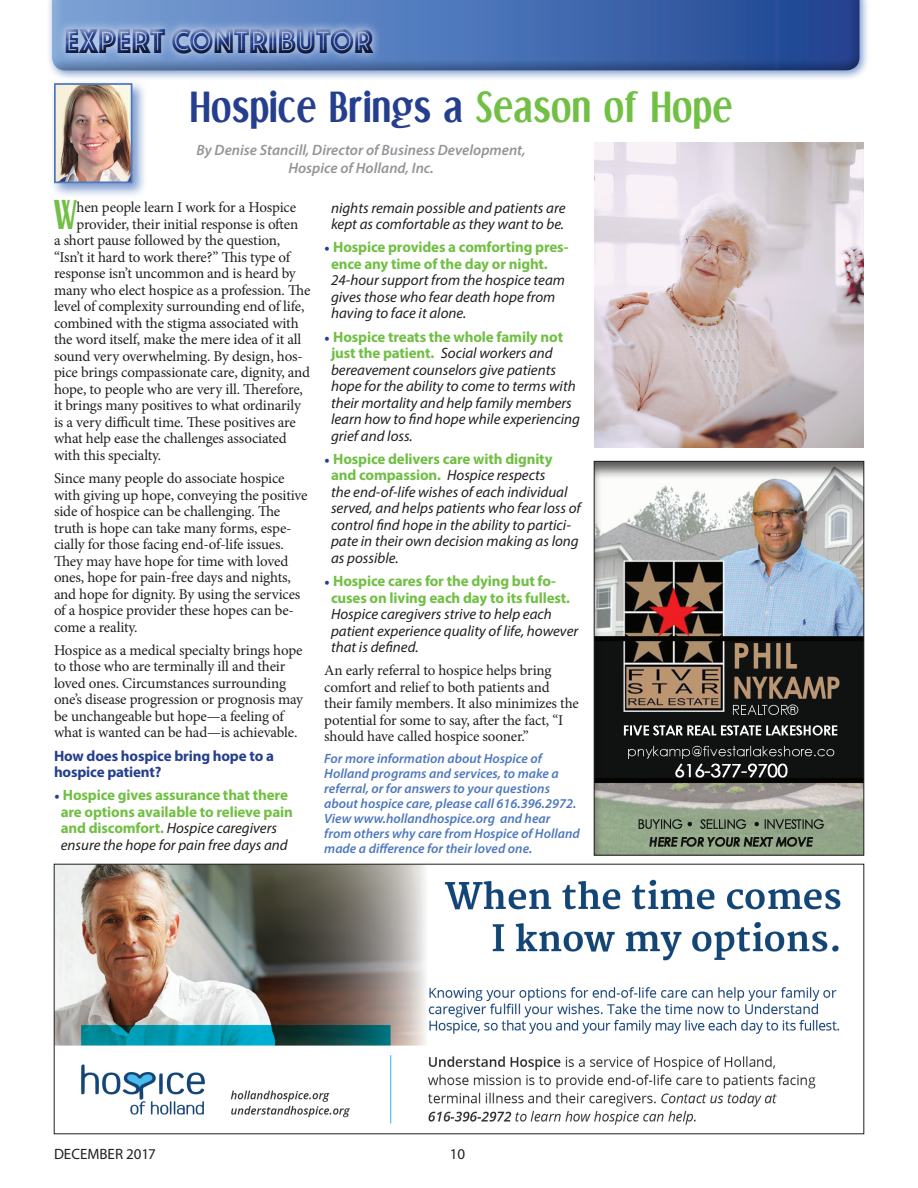
<style>
.page{position:relative;width:918px;height:1188px;background:#fff}
.page>*{position:absolute;margin:0;border:0;box-sizing:border-box;transform-origin:0 0}
.t1{font:700 36px "Dream Orphans";letter-spacing:.02em;color:#253f8e}
.t2{font:36px "Phosphate Inline";color:#253f8e;scale:.9 1}
.t3{font:700 34.5px "Dream Orphans";color:#71bf44}
.t4{font:15px/16.5px "Minion Pro";letter-spacing:-.01em;color:#231f20}
.t5{font:italic 15px/16.5px "Myriad Pro";color:#231f20}
.t6{font:700 15px/16.5px "Myriad Pro";letter-spacing:-.01em;color:#71bf44}
.t7{font:italic 600 15px/18px "Myriad Pro";color:#939598;text-align:center}
.t8{font:700 15px/16.5px "Myriad Pro";letter-spacing:-.01em;color:#253f8e}
.t9{font:15px "Myriad Pro";color:#231f20}
.t10{font:italic 600 13.5px/15px "Myriad Pro";color:#4f78bd}
.s1{color:#71bf44}
.s2{font-family:"Minion Pro";font-weight:400;color:#253f8e}
.s3{font-weight:400;font-style:italic;color:#231f20}
.s4{font-family:"Minion Pro";font-style:normal;color:#253f8e}
.s5{font-weight:700;font-style:normal;color:#71bf44}
</style>
<div class="page">
<img style="left:56px;top:866px;width:785px;height:259px">
<div style="left:594px;top:461px;width:270px;height:394px;background:#231f20;opacity:.75"></div>
<div style="left:594px;top:461px;width:270px;height:394px;border:1px solid #231f20"></div>
<div style="left:46px;top:0;width:824px;height:81px;background:#4f78bd;opacity:.76"></div>
<div style="left:50px;top:0;width:810px;height:71px;background:#231f20;opacity:.75"></div>
<div style="left:55px;top:17px;width:325px;height:43px;background:#fff;opacity:.75"></div>
<div style="left:57px;top:26px;width:327px;height:38px;background:#231f20;opacity:.75"></div>
<div style="left:50px;top:79px;width:98px;height:119px;background:#4f78bd;opacity:.75"></div>
<img style="left:57px;top:86px;width:72px;height:94px">
<div style="left:54px;top:83px;width:78px;height:100px;border:2px solid #4f78bd"></div>
<img style="left:594px;top:143px;width:270px;height:305px">
<h1 class="t2" style="left:64px;top:15px;width:344px">EXPERT CONTRIBUTOR</h1>
<h1 class="t1" style="left:190px;top:86px;width:544px">Hospice Brings a <span class="s1">Season of Hope</span></h1>
<p class="t7" style="left:196px;top:141px;width:331px">By Denise Stancill, Director of Business Development,<br>Hospice of Holland, Inc.</p>
<h2 class="t3" style="left:54px;top:194px;width:24px">W</h2>
<p class="t4" style="left:77px;top:199px;width:221px">hen people learn I work for a Hospice</p>
<p class="t4" style="left:77px;top:216px;width:223px">provider, their initial response is often</p>
<p class="t4" style="left:54px;top:232px;width:228px">a short pause followed by the question,</p>
<p class="t4" style="left:54px;top:249px;width:238px">“Isn’t it hard to work there?” This type of</p>
<p class="t4" style="left:54px;top:265px;width:243px">response isn’t uncommon and is heard by</p>
<p class="t4" style="left:54px;top:282px;width:258px">many who elect hospice as a profession. The</p>
<p class="t4" style="left:54px;top:298px;width:252px">level of complexity surrounding end of life,</p>
<p class="t4" style="left:54px;top:315px;width:246px">combined with the stigma associated with</p>
<p class="t4" style="left:54px;top:331px;width:249px">the word itself, make the mere idea of it all</p>
<p class="t4" style="left:54px;top:348px;width:250px">sound very overwhelming. By design, hos-</p>
<p class="t4" style="left:54px;top:364px;width:258px">pice brings compassionate care, dignity, and</p>
<p class="t4" style="left:54px;top:381px;width:250px">hope, to people who are very ill. Therefore,</p>
<p class="t4" style="left:54px;top:397px;width:249px">it brings many positives to what ordinarily</p>
<p class="t4" style="left:54px;top:414px;width:243px">is a very difficult time. These positives are</p>
<p class="t4" style="left:54px;top:430px;width:234px">what help ease the challenges associated</p>
<p class="t4" style="left:54px;top:447px;width:109px">with this specialty.</p>
<p class="t4" style="left:54px;top:470px;width:255px">Since many people do associate hospice with giving up hope, conveying the positive side of hospice can be challenging. The truth is hope can take many forms, espe&shy;cially for those facing end-of-life issues.<br>They may have hope for time with loved ones, hope for pain-free days and nights, and hope for dignity. By using the services of a hospice provider these hopes can be&shy;come a reality.</p>
<p class="t4" style="left:54px;top:642px;width:251px">Hospice as a medical specialty brings hope to those who are terminally ill and their loved ones. Circumstances surrounding one’s disease progression or prognosis may be unchangeable but hope—a feeling of what is wanted can be had—is achievable.</p>
<p class="t8" style="left:54px;top:747px;width:222px">How does hospice bring hope to a hospice patient?</p>
<p class="t6" style="left:54px;top:787px;width:240px;text-align:center"><span class="s2">•</span> Hospice gives assurance that there are options available to relieve pain and discomfort. <span class="s3">Hospice caregivers ensure the hope for pain free days and</span></p>
<p class="t5" style="left:331px;top:199px;width:236px">nights remain possible and patients are kept as comfortable as they want to be.</p>
<p class="t6" style="left:331px;top:239px;width:239px;text-indent:-7px"><span class="s2">•</span> Hospice provides a comforting pres&shy;ence any time of the day or night.</p>
<p class="t5" style="left:331px;top:272px;width:235px">24-hour support from the hospice team gives those who fear death hope from having to face it alone.</p>
<p class="t5" style="left:331px;top:328px;width:251px;text-indent:-7px"><span class="s4">•</span> <span class="s5">Hospice treats the whole family not just the patient.</span> Social workers and bereavement counselors give patients hope for the ability to come to terms with their mortality and help family members learn how to find hope while experiencing grief and loss.</p>
<p class="t5" style="left:331px;top:450px;width:251px;text-indent:-7px"><span class="s4">•</span> <span class="s5">Hospice delivers care with dignity and compassion.</span> Hospice respects<br>the end-of-life wishes of each individual served, and helps patients who fear loss of control find hope in the ability to partici&shy;pate in their own decision making as long as possible.</p>
<p class="t6" style="left:331px;top:572px;width:241px;text-indent:-7px"><span class="s2">•</span> Hospice cares for the dying but fo&shy;cuses on living each day to its fullest.</p>
<p class="t5" style="left:331px;top:606px;width:249px">Hospice caregivers strive to help each patient experience quality of life, however that is defined.</p>
<p class="t4" style="left:324px;top:662px;width:256px">An early referral to hospice helps bring comfort and relief to both patients and their family members. It also minimizes the potential for some to say, after the fact, “I should have called hospice sooner.”</p>
<p class="t10" style="left:324px;top:751px;width:257px">For more information about Hospice of Holland programs and services, to make a referral, or for answers to your questions about hospice care, please call 616.396.2972.<br>View www.hollandhospice.org and hear from others why care from Hospice of Holland made a difference for their loved one.</p>
<p class="t9" style="left:54px;top:1144px;width:103px">DECEMBER 2017</p>
<p class="t9" style="left:450px;top:1144px;width:17px">10</p>
</div>
